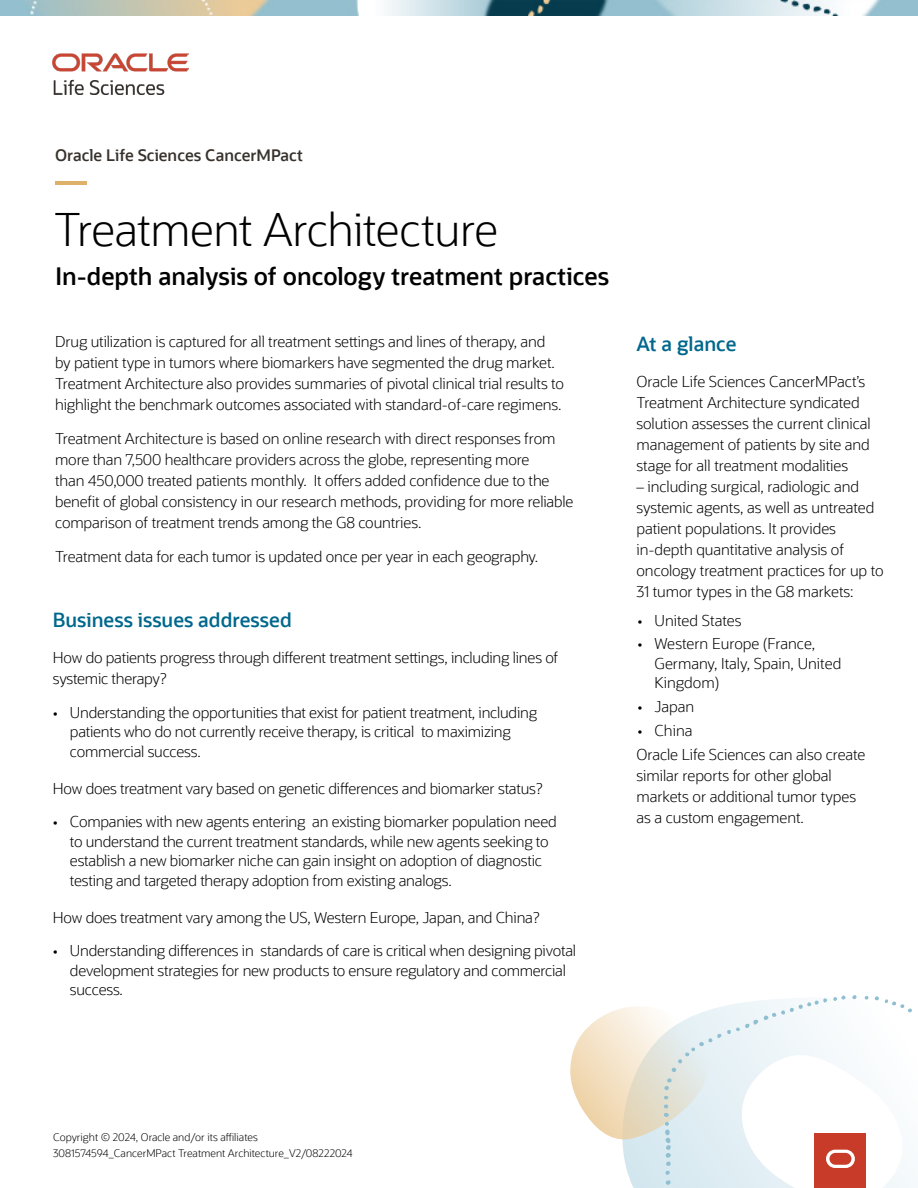
<style>
.page{position:relative;width:918px;height:1188px;background:#fff}
.page>*{position:absolute;margin:0;border:0;box-sizing:border-box;transform-origin:0 0}
.t1{font:300 45px "Oracle Sans";letter-spacing:-.01em;color:#000}
.t2{font:600 24px "Oracle Sans";color:#000}
.t3{font:600 19.5px "Oracle Sans";color:#00688c}
.t4{font:600 15.9px "Oracle Sans";color:#38322d}
.t5{font:300 15px/21px "Oracle Sans";letter-spacing:-.01em;color:#000}
.t6{font:300 10.5px "Oracle Sans";color:#000}
</style>
<div class="page">
<hr style="left:55px;top:181px;width:32px;height:4px;background:#deb068">
<img style="left:0;top:0;width:918px;height:15px">
<img style="left:53px;top:53px;width:136px;height:41px">
<svg style="left:632px;top:997px;width:284px;height:191px"></svg>
<svg style="left:852px;top:995px;width:5px;height:4px"></svg>
<svg style="left:875px;top:996px;width:4px;height:5px"></svg>
<svg style="left:764px;top:998px;width:63px;height:22px"></svg>
<svg style="left:833px;top:996px;width:13px;height:5px"></svg>
<svg style="left:865px;top:996px;width:4px;height:4px"></svg>
<svg style="left:570px;top:1006px;width:188px;height:179px"></svg>
<svg style="left:885px;top:999px;width:27px;height:14px"></svg>
<h5 class="t4" style="left:55px;top:145px;width:250px">Oracle Life Sciences CancerMPact</h5>
<p class="t1" style="left:54px;top:203px;width:446px">Treatment Architecture</p>
<h2 class="t2" style="left:56px;top:261px;width:555px">In-depth analysis of oncology treatment practices</h2>
<p class="t5" style="left:55px;top:332px;width:492px">Drug utilization is captured for all treatment settings and lines of therapy, and</p>
<p class="t5" style="left:55px;top:353px;width:510px">by patient type in tumors where biomarkers have segmented the drug market.<br>Treatment Architecture also provides summaries of pivotal clinical trial results to highlight the benchmark outcomes associated with standard-of-care regimens.</p>
<p class="t5" style="left:55px;top:428px;width:502px">Treatment Architecture is based on online research with direct responses from more than 7,500 healthcare providers across the globe, representing more</p>
<p class="t5" style="left:55px;top:470px;width:520px">than 450,000 treated patients monthly. It offers added confidence due to the benefit of global consistency in our research methods, providing for more reliable</p>
<p class="t5" style="left:55px;top:512px;width:368px">comparison of treatment trends among the G8 countries.</p>
<p class="t5" style="left:55px;top:546px;width:485px">Treatment data for each tumor is updated once per year in each geography.</p>
<h3 class="t3" style="left:53px;top:608px;width:240px">Business issues addressed</h3>
<p class="t5" style="left:53px;top:648px;width:507px">How do patients progress through different treatment settings, including lines of</p>
<p class="t5" style="left:53px;top:669px;width:115px">systemic therapy?</p>
<p class="t5" style="left:70px;top:703px;width:469px;line-height:19.5px;text-indent:-17px">• Understanding the opportunities that exist for patient treatment, including patients who do not currently receive therapy, is critical to maximizing commercial success.</p>
<p class="t5" style="left:53px;top:778px;width:491px">How does treatment vary based on genetic differences and biomarker status?</p>
<p class="t5" style="left:70px;top:812px;width:488px;line-height:19.5px;text-indent:-17px">• Companies with new agents entering an existing biomarker population need to understand the current treatment standards, while new agents seeking to establish a new biomarker niche can gain insight on adoption of diagnostic testing and targeted therapy adoption from existing analogs.</p>
<p class="t5" style="left:53px;top:907px;width:488px">How does treatment vary among the US, Western Europe, Japan, and China?</p>
<p class="t5" style="left:70px;top:941px;width:508px;line-height:19.5px;text-indent:-17px">• Understanding differences in standards of care is critical when designing pivotal development strategies for new products to ensure regulatory and commercial success.</p>
<h3 class="t3" style="left:637px;top:332px;width:101px">At a glance</h3>
<p class="t5" style="left:637px;top:372px;width:236px">Oracle Life Sciences CancerMPact’s Treatment Architecture syndicated solution assesses the current clinical management of patients by site and stage for all treatment modalities</p>
<p class="t5" style="left:637px;top:477px;width:249px">– including surgical, radiologic and systemic agents, as well as untreated patient populations. It provides in-depth quantitative analysis of oncology treatment practices for up to 31 tumor types in the G8 markets:</p>
<p class="t5" style="left:638px;top:610px;width:106px">• United States</p>
<p class="t5" style="left:655px;top:634px;width:188px;line-height:19.5px;text-indent:-17px">• Western Europe (France,<br>Germany, Italy, Spain, United<br>Kingdom)</p>
<p class="t5" style="left:638px;top:696px;width:58px">• Japan</p>
<p class="t5" style="left:637px;top:718px;width:230px;line-height:24.3px">• China<br>Oracle Life Sciences can also create</p>
<p class="t5" style="left:637px;top:765px;width:197px">similar reports for other global</p>
<p class="t5" style="left:637px;top:786px;width:221px">markets or additional tumor types as a custom engagement.</p>
<p class="t6" style="left:53px;top:1131px;width:206px">Copyright © 2024, Oracle and/or its affiliates</p>
<p class="t6" style="left:53px;top:1147px;width:301px">3081574594_CancerMPact Treatment Architecture_V2/08222024</p>
</div>
